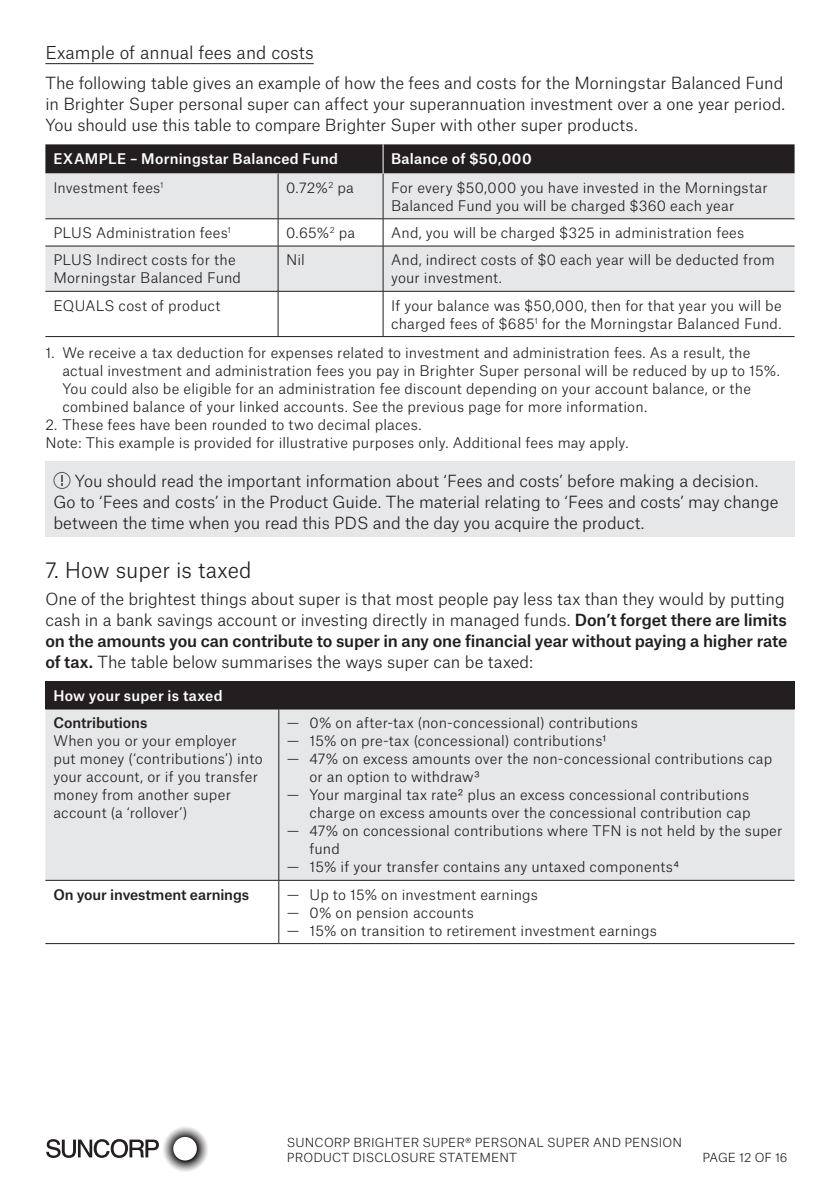
<style>
.page{position:relative;width:840px;height:1191px;background:#fff}
.page>*{position:absolute;margin:0;border:0;box-sizing:border-box;transform-origin:0 0}
.t1{font:300 21px "Atlas Grotesk";color:#231f20}
.t2{font:300 17px "Atlas Grotesk";color:#231f20}
.t3{font:300 16px/21px "Atlas Grotesk";color:#231f20}
.t4{font:300 14px/18px "Atlas Grotesk";letter-spacing:.015em;color:#231f20}
.t5{font:500 14px "Atlas Grotesk";letter-spacing:.02em;color:#fff}
.t6{font:500 14px "Atlas Grotesk";letter-spacing:-.005em;color:#231f20}
.t7{font:300 12px/15.2px "Atlas Grotesk";letter-spacing:.01em;color:#231f20}
.s1{font-weight:500}
</style>
<div class="page">
<svg style="left:46px;top:1127px;width:162px;height:45px"></svg>
<hr style="left:45px;top:63px;width:268px;height:1px;background:#231f20">
<svg style="left:45px;top:173px;width:749px;height:118px;fill:#e6e7e9"></svg>
<hr style="left:277px;top:173px;width:1px;height:45px;background:#231f20">
<hr style="left:382px;top:173px;width:1px;height:45px;background:#231f20">
<svg style="left:277px;top:219px;width:1px;height:27px"></svg>
<svg style="left:382px;top:219px;width:1px;height:27px"></svg>
<hr style="left:277px;top:246px;width:1px;height:45px;background:#231f20">
<hr style="left:382px;top:246px;width:1px;height:45px;background:#231f20">
<div style="left:45px;top:144px;width:749px;height:29px;background:#231f20"></div>
<hr style="left:45px;top:218px;width:233px;height:1px;background:#231f20">
<hr style="left:278px;top:218px;width:105px;height:1px;background:#231f20">
<hr style="left:383px;top:218px;width:411px;height:1px;background:#231f20">
<hr style="left:45px;top:246px;width:233px;height:1px;background:#231f20">
<hr style="left:278px;top:246px;width:105px;height:1px;background:#231f20">
<hr style="left:383px;top:246px;width:411px;height:1px;background:#231f20">
<hr style="left:45px;top:291px;width:233px;height:1px;background:#231f20">
<hr style="left:278px;top:291px;width:105px;height:1px;background:#231f20">
<hr style="left:383px;top:291px;width:411px;height:1px;background:#231f20">
<hr style="left:45px;top:336px;width:233px;height:1px;background:#231f20">
<hr style="left:278px;top:336px;width:105px;height:1px;background:#231f20">
<hr style="left:383px;top:336px;width:411px;height:1px;background:#231f20">
<hr style="left:277px;top:291px;width:1px;height:45px;background:#231f20">
<hr style="left:382px;top:291px;width:1px;height:45px;background:#231f20">
<div style="left:45px;top:462px;width:749px;height:75px;background:#e6e7e9"></div>
<svg style="left:53px;top:472px;width:17px;height:17px"></svg>
<div style="left:45px;top:682px;width:749px;height:27px;background:#231f20"></div>
<div style="left:45px;top:709px;width:749px;height:171px;background:#e6e7e9"></div>
<hr style="left:45px;top:880px;width:233px;height:1px;background:#231f20">
<hr style="left:278px;top:880px;width:516px;height:1px;background:#231f20">
<hr style="left:45px;top:943px;width:233px;height:1px;background:#231f20">
<hr style="left:278px;top:943px;width:516px;height:1px;background:#231f20">
<hr style="left:278px;top:709px;width:1px;height:171px;background:#231f20">
<hr style="left:278px;top:880px;width:1px;height:63px;background:#231f20">
<p class="t2" style="left:45px;top:39px;width:270px">Example of annual fees and costs</p>
<p class="t3" style="left:45px;top:71px;width:740px;text-align:justify">The following table gives an example of how the fees and costs for the Morningstar Balanced Fund in Brighter Super personal super can affect your superannuation investment over a one year period.<br>You should use this table to compare Brighter Super with other super products.</p>
<p class="t5" style="left:53px;top:147px;width:286px">EXAMPLE – Morningstar Balanced Fund</p>
<p class="t5" style="left:391px;top:147px;width:142px">Balance of $50,000</p>
<p class="t4" style="left:53px;top:177px;width:112px">Investment fees<sup>1</sup></p>
<p class="t4" style="left:286px;top:177px;width:69px">0.72%<sup>2</sup> pa</p>
<p class="t4" style="left:391px;top:177px;width:378px">For every $50,000 you have invested in the Morningstar<br>Balanced Fund you will be charged $360 each year</p>
<p class="t4" style="left:53px;top:222px;width:179px">PLUS Administration fees<sup>1</sup></p>
<p class="t4" style="left:286px;top:222px;width:71px">0.65%<sup>2</sup> pa</p>
<p class="t4" style="left:391px;top:222px;width:354px">And, you will be charged $325 in administration fees</p>
<p class="t4" style="left:53px;top:250px;width:189px">PLUS Indirect costs for the<br>Morningstar Balanced Fund</p>
<p class="t4" style="left:286px;top:250px;width:20px">Nil</p>
<p class="t4" style="left:391px;top:250px;width:385px">And, indirect costs of $0 each year will be deducted from your investment.</p>
<p class="t4" style="left:53px;top:295px;width:168px">EQUALS cost of product</p>
<p class="t4" style="left:391px;top:295px;width:392px">If your balance was $50,000, then for that year you will be charged fees of $685<sup>1</sup> for the Morningstar Balanced Fund.</p>
<p class="t4" style="left:62px;top:342px;width:718px;text-indent:-17px">1. We receive a tax deduction for expenses related to investment and administration fees. As a result, the actual investment and administration fees you pay in Brighter Super personal will be reduced by up to 15%.<br>You could also be eligible for an administration fee discount depending on your account balance, or the combined balance of your linked accounts. See the previous page for more information.</p>
<p class="t4" style="left:45px;top:414px;width:584px">2. These fees have been rounded to two decimal places.<br>Note: This example is provided for illustrative purposes only. Additional fees may apply.</p>
<p class="t3" style="left:53px;top:469px;width:726px;text-indent:21px">You should read the important information about ‘Fees and costs’ before making a decision.<br>Go to ‘Fees and costs’ in the Product Guide. The material relating to ‘Fees and costs’ may change between the time when you read this PDS and the day you acquire the product.</p>
<h1 class="t1" style="left:45px;top:554px;width:207px">7. How super is taxed</h1>
<p class="t3" style="left:45px;top:587px;width:743px">One of the brightest things about super is that most people pay less tax than they would by putting cash in a bank savings account or investing directly in managed funds. <span class="s1">Don’t forget there are limits on the amounts you can contribute to super in any one financial year without paying a higher rate of tax.</span> The table below summarises the ways super can be taxed:</p>
<p class="t5" style="left:53px;top:684px;width:171px">How your super is taxed</p>
<p class="t6" style="left:53px;top:711px;width:95px">Contributions</p>
<p class="t4" style="left:53px;top:730px;width:211px">When you or your employer<br>put money (‘contributions’) into your account, or if you transfer money from another super account (a ‘rollover’)</p>
<p class="t4" style="left:286px;top:712px;width:352px">— 0% on after-tax (non-concessional) contributions</p>
<p class="t4" style="left:286px;top:730px;width:321px">— 15% on pre-tax (concessional) contributions1</p>
<p class="t4" style="left:309px;top:748px;width:464px;text-indent:-23px">— 47% on excess amounts over the non-concessional contributions cap or an option to withdraw3</p>
<p class="t4" style="left:286px;top:784px;width:465px;text-align:right">— Your marginal tax rate2 plus an excess concessional contributions charge on excess amounts over the concessional contribution cap</p>
<p class="t4" style="left:309px;top:820px;width:474px;text-indent:-23px">— 47% on concessional contributions where TFN is not held by the super fund</p>
<p class="t4" style="left:286px;top:856px;width:394px">— 15% if your transfer contains any untaxed components4</p>
<p class="t6" style="left:53px;top:883px;width:197px">On your investment earnings</p>
<p class="t4" style="left:286px;top:884px;width:252px">— Up to 15% on investment earnings</p>
<p class="t4" style="left:286px;top:902px;width:189px">— 0% on pension accounts</p>
<p class="t4" style="left:286px;top:920px;width:371px">— 15% on transition to retirement investment earnings</p>
<p class="t7" style="left:287px;top:1133px;width:396px">SUNCORP BRIGHTER SUPER® PERSONAL SUPER AND PENSION<br>PRODUCT DISCLOSURE STATEMENT</p>
<p class="t7" style="left:702px;top:1149px;width:86px">PAGE 12 OF 16</p>
</div>
